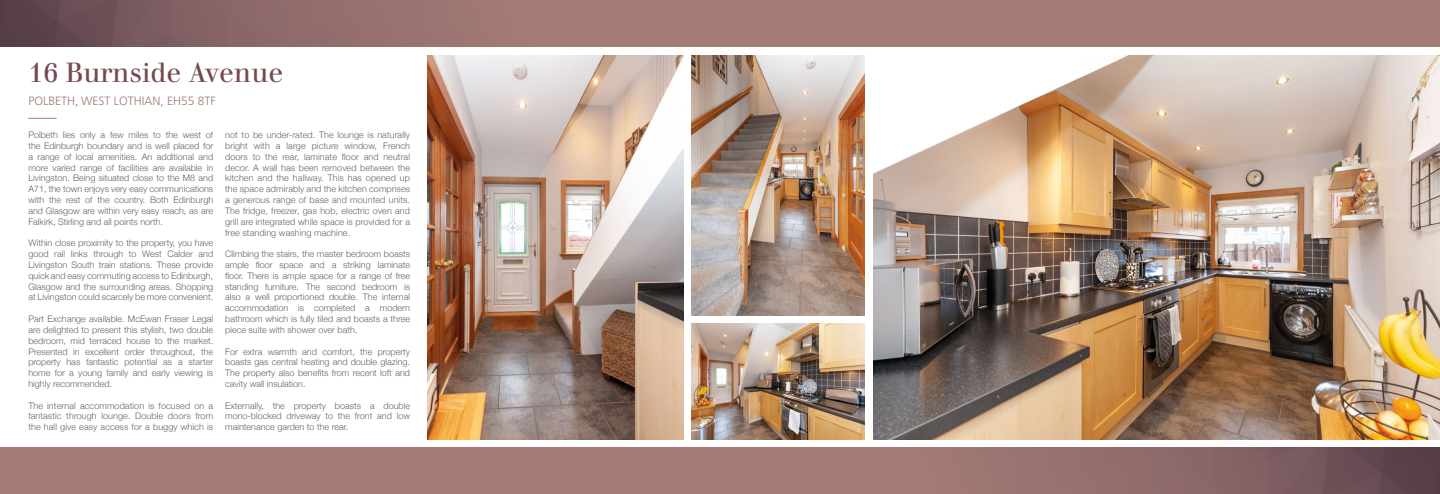
<style>
.page{position:relative;width:1440px;height:494px;background:#fff}
.page>*{position:absolute;margin:0;border:0;box-sizing:border-box;transform-origin:0 0}
.t1{font:27px "Justus";color:#744a4d}
.t2{font:300 12px "Frutiger";color:#a47b75}
.t3{font:300 9px/10.8px "Helvetica Neue";color:#646363;text-align:justify}
</style>
<div class="page">
<img style="left:428px;top:55px;width:255px;height:384px">
<img style="left:692px;top:55px;width:173px;height:260px">
<img style="left:873px;top:55px;width:567px;height:384px">
<img style="left:692px;top:323px;width:173px;height:116px">
<svg style="left:0;top:447px;width:1440px;height:46px;fill:#a47b75"></svg>
<svg style="left:0;top:0;width:1440px;height:46px;fill:#a47b75"></svg>
<svg style="left:28px;top:118px;width:29px;height:1px"></svg>
<h1 class="t1" style="left:28px;top:56px;width:257px">16 Burnside Avenue</h1>
<h2 class="t2" style="left:28px;top:94px;width:189px">POLBETH, WEST LOTHIAN, EH55 8TF</h2>
<p class="t3" style="left:28px;top:129px;width:186px">Polbeth lies only a few miles to the west of the Edinburgh boundary and is well placed for a range of local amenities. An additional and more varied range of facilities are available in Livingston. Being situated close to the M8 and A71, the town enjoys very easy communications with the rest of the country. Both Edinburgh and Glasgow are within very easy reach, as are Falkirk, Stirling and all points north.</p>
<p class="t3" style="left:28px;top:237px;width:186px">Within close proximity to the property, you have good rail links through to West Calder and Livingston South train stations. These provide quick and easy commuting access to Edinburgh, Glasgow and the surrounding areas. Shopping at Livingston could scarcely be more convenient.</p>
<p class="t3" style="left:28px;top:312px;width:186px">Part Exchange available. McEwan Fraser Legal are delighted to present this stylish, two double bedroom, mid terraced house to the market.<br>Presented in excellent order throughout, the property has fantastic potential as a starter home for a young family and early viewing is highly recommended.</p>
<p class="t3" style="left:28px;top:399px;width:186px">The internal accommodation is focused on a fantastic through lounge. Double doors from the hall give easy access for a buggy which is</p>
<p class="t3" style="left:225px;top:129px;width:186px">not to be under-rated. The lounge is naturally bright with a large picture window, French doors to the rear, laminate floor and neutral decor. A wall has been removed between the kitchen and the hallway. This has opened up the space admirably and the kitchen comprises a generous range of base and mounted units.<br>The fridge, freezer, gas hob, electric oven and grill are integrated while space is provided for a free standing washing machine.</p>
<p class="t3" style="left:225px;top:248px;width:186px">Climbing the stairs, the master bedroom boasts ample floor space and a striking laminate floor. There is ample space for a range of free standing furniture. The second bedroom is also a well proportioned double. The internal accommodation is completed a modern bathroom which is fully tiled and boasts a three piece suite with shower over bath.</p>
<p class="t3" style="left:225px;top:345px;width:186px">For extra warmth and comfort, the property boasts gas central heating and double glazing.<br>The property also benefits from recent loft and cavity wall insulation.</p>
<p class="t3" style="left:225px;top:399px;width:186px">Externally, the property boasts a double mono-blocked driveway to the front and low maintenance garden to the rear.</p>
</div>
